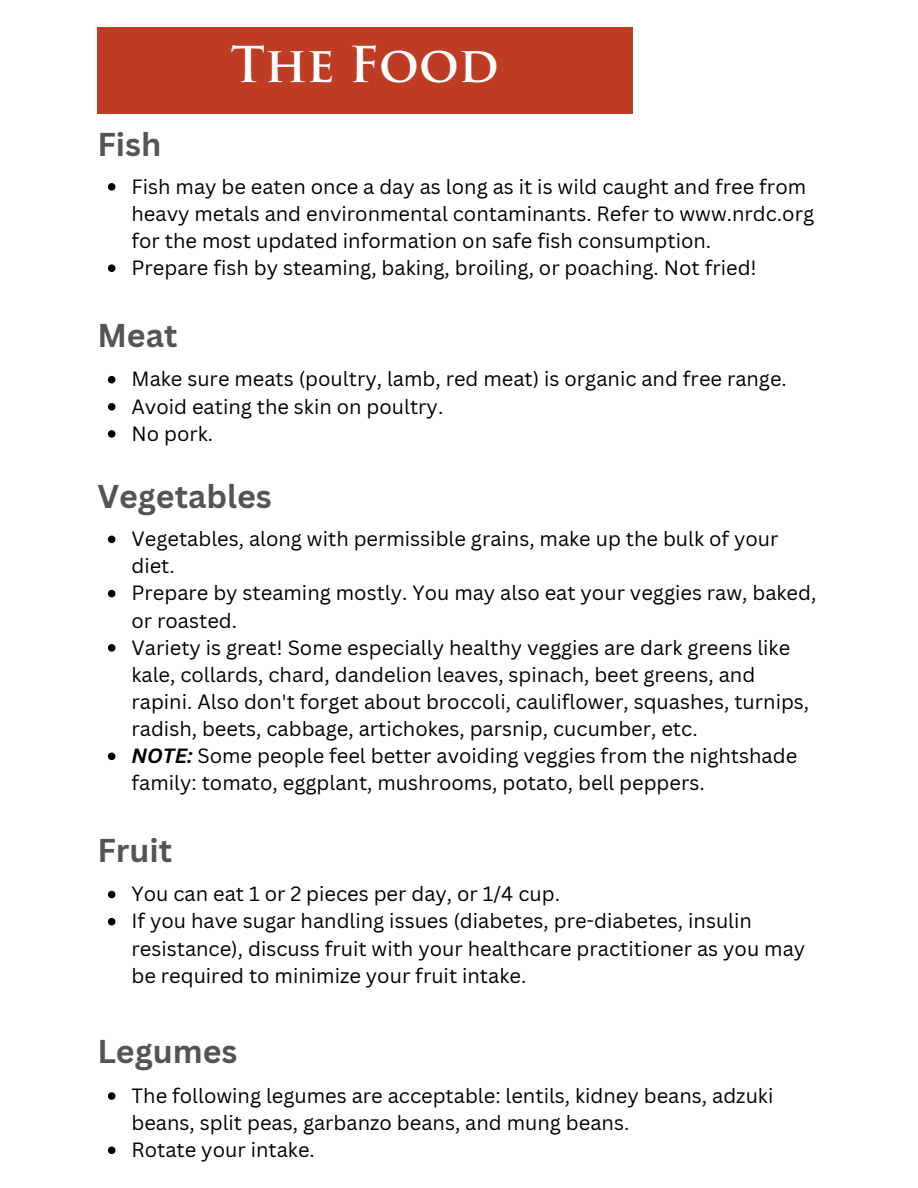
<style>
.page{position:relative;width:918px;height:1188px;background:#fff}
.page>*{position:absolute;margin:0;border:0;box-sizing:border-box;transform-origin:0 0}
.t1{font:700 48.15px "Trajan Pro";color:#fff}
.t2{font:700 32.1px "Canva Sans";color:#545454}
.t3{font:20.1px/27.2px "Canva Sans";color:#000}
.s1{font-weight:700;font-style:italic}
</style>
<div class="page">
<div style="left:97px;top:27px;width:536px;height:86px;background:#bf3c24"></div>
<svg style="left:108px;top:183px;width:7px;height:8px"></svg>
<svg style="left:108px;top:264px;width:7px;height:8px"></svg>
<svg style="left:108px;top:376px;width:7px;height:7px"></svg>
<svg style="left:108px;top:403px;width:7px;height:8px"></svg>
<svg style="left:108px;top:430px;width:7px;height:8px"></svg>
<svg style="left:108px;top:536px;width:7px;height:7px"></svg>
<svg style="left:108px;top:590px;width:7px;height:7px"></svg>
<svg style="left:108px;top:644px;width:7px;height:8px"></svg>
<svg style="left:108px;top:753px;width:7px;height:7px"></svg>
<svg style="left:108px;top:891px;width:7px;height:7px"></svg>
<svg style="left:108px;top:918px;width:7px;height:7px"></svg>
<svg style="left:108px;top:1092px;width:7px;height:8px"></svg>
<svg style="left:108px;top:1147px;width:7px;height:7px"></svg>
<h1 class="t1" style="left:231px;top:46px;width:270px">The Food</h1>
<h2 class="t2" style="left:97px;top:121px;width:66px">Fish</h2>
<p class="t3" style="left:132px;top:172px;width:684px">Fish may be eaten once a day as long as it is wild caught and free from heavy metals and environmental contaminants. Refer to www.nrdc.org for the most updated information on safe fish consumption.<br>Prepare fish by steaming, baking, broiling, or poaching. Not fried!</p>
<h2 class="t2" style="left:97px;top:313px;width:82px">Meat</h2>
<p class="t3" style="left:132px;top:365px;width:657px">Make sure meats (poultry, lamb, red meat) is organic and free range.<br>Avoid eating the skin on poultry.<br>No pork.</p>
<h2 class="t2" style="left:97px;top:474px;width:176px">Vegetables</h2>
<p class="t3" style="left:132px;top:525px;width:686px">Vegetables, along with permissible grains, make up the bulk of your diet.<br>Prepare by steaming mostly. You may also eat your veggies raw, baked, or roasted.<br>Variety is great! Some especially healthy veggies are dark greens like kale, collards, chard, dandelion leaves, spinach, beet greens, and rapini. Also don't forget about broccoli, cauliflower, squashes, turnips, radish, beets, cabbage, artichokes, parsnip, cucumber, etc.<br><span class="s1">NOTE:</span> Some people feel better avoiding veggies from the nightshade family: tomato, eggplant, mushrooms, potato, bell peppers.</p>
<h2 class="t2" style="left:97px;top:827px;width:76px">Fruit</h2>
<p class="t3" style="left:132px;top:880px;width:675px">You can eat 1 or 2 pieces per day, or 1/4 cup.<br>If you have sugar handling issues (diabetes, pre-diabetes, insulin resistance), discuss fruit with your healthcare practitioner as you may be required to minimize your fruit intake.</p>
<h2 class="t2" style="left:97px;top:1029px;width:142px">Legumes</h2>
<p class="t3" style="left:132px;top:1081px;width:643px">The following legumes are acceptable: lentils, kidney beans, adzuki beans, split peas, garbanzo beans, and mung beans.<br>Rotate your intake.</p>
</div>
